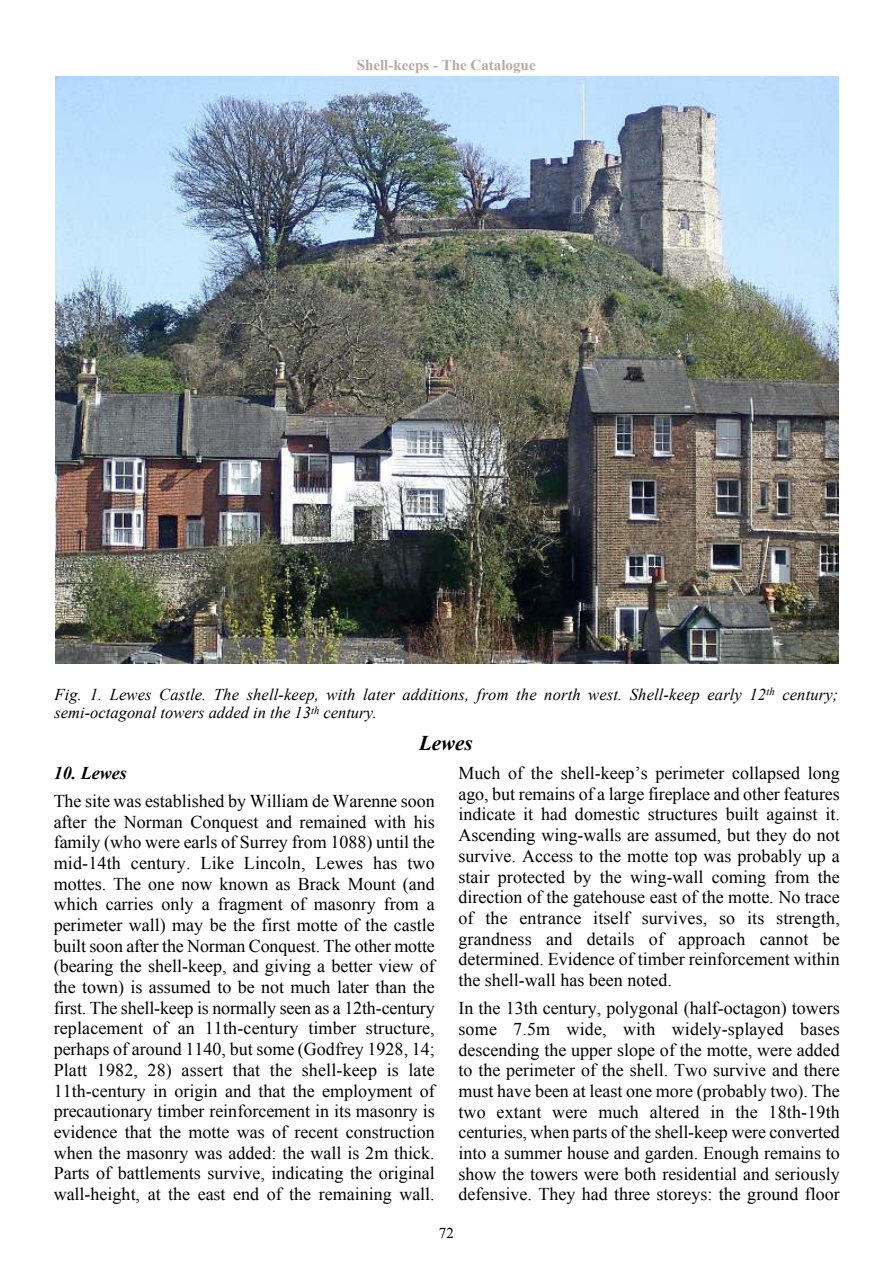
<style>
.page{position:relative;width:893px;height:1263px;background:#fff}
.page>*{position:absolute;margin:0;border:0;box-sizing:border-box;transform-origin:0 0}
.t1{font:italic 700 21px "Times New Roman";color:#000}
.t2{font:18px/20.6px "Times New Roman";color:#000;text-align:justify}
.t3{font:italic 700 18px "Times New Roman";color:#000}
.t4{font:italic 16.4px/19px "Times New Roman";letter-spacing:.01em;color:#000}
.t5{font:700 15px "Times New Roman";color:#b8a9a4}
.t6{font:15px "Times New Roman";color:#000}
</style>
<div class="page">
<img style="left:56px;top:77px;width:782px;height:587px">
<p class="t5" style="left:357px;top:60px;width:180px">Shell-keeps - The Catalogue</p>
<p class="t4" style="left:55px;top:686px;width:785px">Fig. 1. Lewes Castle. The shell-keep, with later additions, from the north west. Shell-keep early 12<sup>th</sup> century; semi-octagonal towers added in the 13<sup>th</sup> century.</p>
<p class="t1" style="left:419px;top:736px;width:55px">Lewes</p>
<p class="t3" style="left:54px;top:766px;width:75px">10. Lewes</p>
<p class="t2" style="left:54px;top:792px;width:383px">The site was established by William de Warenne soon after the Norman Conquest and remained with his family (who were earls of Surrey from 1088) until the mid-14th century. Like Lincoln, Lewes has two mottes. The one now known as Brack Mount (and which carries only a fragment of masonry from a perimeter wall) may be the first motte of the castle built soon after the Norman Conquest. The other motte (bearing the shell-keep, and giving a better view of the town) is assumed to be not much later than the first. The shell-keep is normally seen as a 12th-century replacement of an 11th-century timber structure, perhaps of around 1140, but some (Godfrey 1928, 14; Platt 1982, 28) assert that the shell-keep is late 11th-century in origin and that the employment of precautionary timber reinforcement in its masonry is evidence that the motte was of recent construction when the masonry was added: the wall is 2m thick.<br>Parts of battlements survive, indicating the original wall-height, at the east end of the remaining wall.</p>
<p class="t2" style="left:458px;top:764px;width:383px">Much of the shell-keep’s perimeter collapsed long ago, but remains of a large fireplace and other features indicate it had domestic structures built against it.<br>Ascending wing-walls are assumed, but they do not survive. Access to the motte top was probably up a stair protected by the wing-wall coming from the direction of the gatehouse east of the motte. No trace of the entrance itself survives, so its strength, grandness and details of approach cannot be determined. Evidence of timber reinforcement within the shell-wall has been noted.</p>
<p class="t2" style="left:458px;top:999px;width:383px">In the 13th century, polygonal (half-octagon) towers some 7.5m wide, with widely-splayed bases descending the upper slope of the motte, were added to the perimeter of the shell. Two survive and there must have been at least one more (probably two). The two extant were much altered in the 18th-19th centuries, when parts of the shell-keep were converted into a summer house and garden. Enough remains to show the towers were both residential and seriously defensive. They had three storeys: the ground floor</p>
<p class="t6" style="left:439px;top:1227px;width:17px">72</p>
</div>
